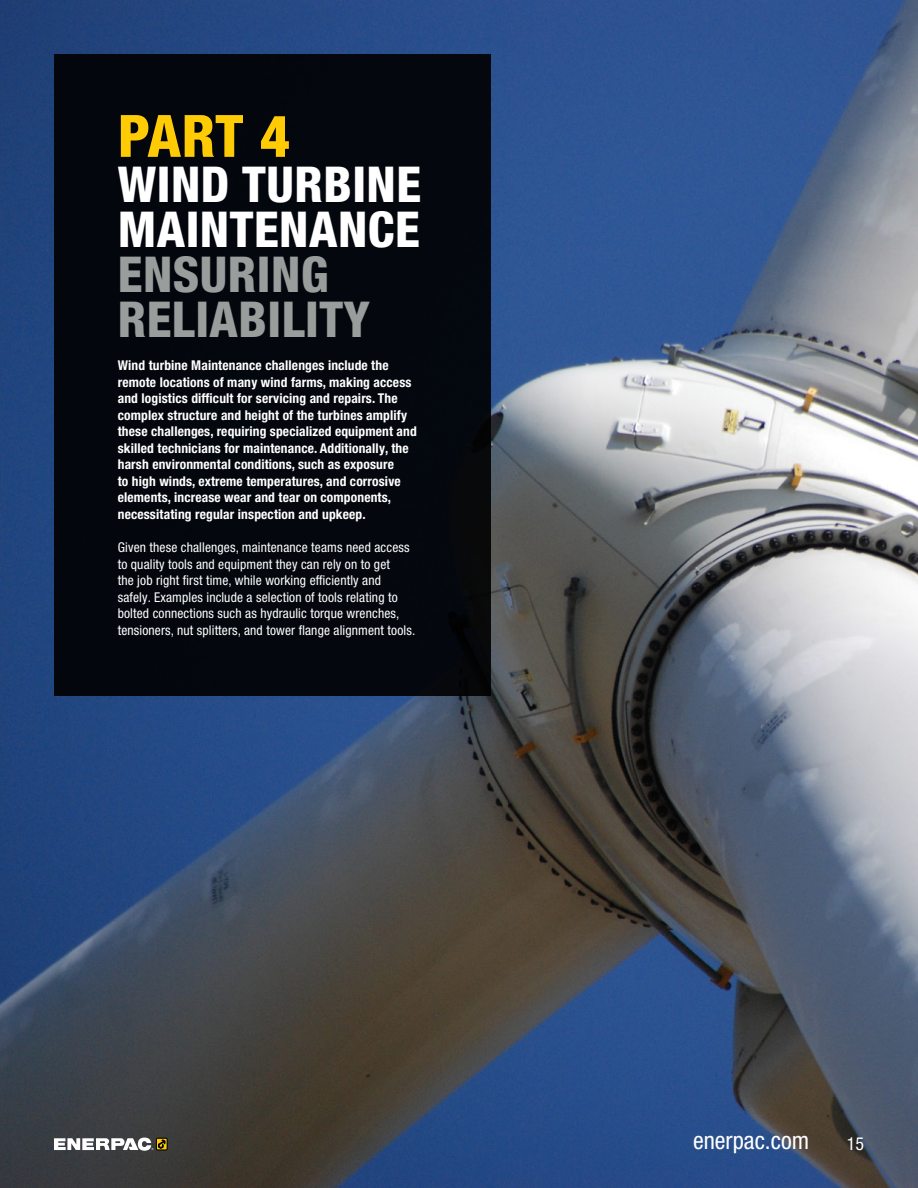
<style>
.page{position:relative;width:918px;height:1188px;background:#fff}
.page>*{position:absolute;margin:0;border:0;box-sizing:border-box;transform-origin:0 0}
.t1{font:800 condensed 58.5px "Helvetica Neue LTW1 G";color:#ffcb05}
.t2{font:800 condensed 49.5px/45px "Helvetica Neue LTW1 G";letter-spacing:.01em;color:#fff}
.t3{font:800 condensed 49.5px/45px "Helvetica Neue LTW1 G";letter-spacing:.01em;color:#999e9c}
.t4{font:condensed 24.15px "Helvetica Neue LTW1 G";color:#fff}
.t5{font:condensed 18px "Helvetica Neue LTW1 G";color:#fff}
.t6{font:700 condensed 13.5px/16.5px "Helvetica Neue LTW1 G";letter-spacing:.01em;color:#fff}
.t7{font:condensed 13.5px/16.5px "Helvetica Neue LTW1 G";letter-spacing:.01em;color:#fff}
</style>
<div class="page">
<img style="left:0;top:0;width:918px;height:1188px">
<svg style="left:54px;top:1138px;width:114px;height:13px"></svg>
<div style="left:54px;top:54px;width:437px;height:642px;background:#04070e"></div>
<h1 class="t1" style="left:118px;top:100px;width:174px">PART 4</h1>
<h2 class="t2" style="left:118px;top:161px;width:305px">WIND TURBINE<br>MAINTENANCE</h2>
<h2 class="t3" style="left:118px;top:251px;width:254px">ENSURING<br>RELIABILITY</h2>
<p class="t6" style="left:118px;top:357px;width:301px">Wind turbine Maintenance challenges include the remote locations of many wind farms, making access and logistics difficult for servicing and repairs. The complex structure and height of the turbines amplify these challenges, requiring specialized equipment and skilled technicians for maintenance. Additionally, the harsh environmental conditions, such as exposure<br>to high winds, extreme temperatures, and corrosive elements, increase wear and tear on components, necessitating regular inspection and upkeep.</p>
<p class="t7" style="left:118px;top:539px;width:299px">Given these challenges, maintenance teams need access to quality tools and equipment they can rely on to get<br>the job right first time, while working efficiently and safely. Examples include a selection of tools relating to bolted connections such as hydraulic torque wrenches, tensioners, nut splitters, and tower flange alignment tools.</p>
<h3 class="t4" style="left:693px;top:1127px;width:118px">enerpac.com</h3>
<h3 class="t5" style="left:847px;top:1133px;width:19px">15</h3>
</div>
